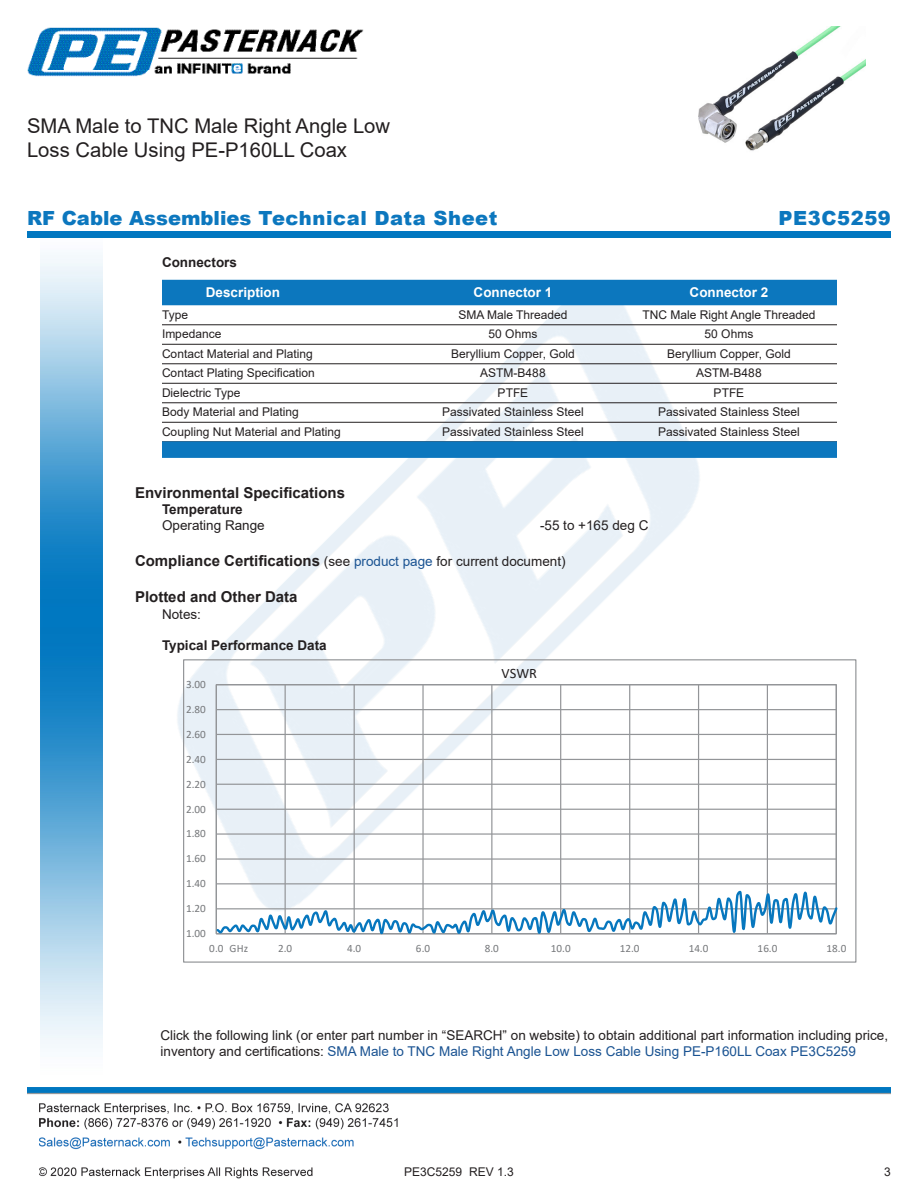
<style>
.page{position:relative;width:918px;height:1188px;background:#fff}
.page>*{position:absolute;margin:0;border:0;box-sizing:border-box;transform-origin:0 0}
.Web_Description_Para{font:20.25px/24.3px "Arial";color:#231f20}
.t1{font:900 19.5px "Arial";letter-spacing:.01em;color:#0c77be}
.t2{font:900 19.5px "Arial";letter-spacing:.03em;color:#0c77be}
.Head1_for_Compliance{font:700 15px "Arial";color:#231f20}
.Head1{font:700 15px "Arial";color:#231f20}
.t3{font:14.4px "Calibri";color:#231f20}
.Description_and_PN_L{font:13.5px/16.2px "Arial";color:#231f20}
.Specs_Para{font:13.5px "Arial";color:#231f20}
.Head2{font:700 13.5px "Arial";color:#231f20}
.Table_Header_Connect{font:700 13.5px "Arial";color:#fff}
.Head2_after_Head1{font:700 13.5px "Arial";color:#231f20}
.Table_Body_Connector{font:12px "Arial";color:#231f20}
.t4{font:11.1px "Calibri";letter-spacing:.01em;color:#76787b}
.s1{font-weight:400;font-size:13.5px}
.s2{font-weight:400;font-size:13.5px;color:#1a5392}
.s3{color:#1a5392}
</style>
<div class="page">
<img style="left:39px;top:1103px;width:359px;height:76px">
<img style="left:102px;top:255px;width:719px;height:715px">
<img style="left:27px;top:1088px;width:864px;height:7px">
<img style="left:40px;top:237px;width:62px;height:811px">
<div style="left:27px;top:231px;width:864px;height:6px;background:#0177c0"></div>
<img style="left:27px;top:27px;width:337px;height:50px">
<div style="left:162px;top:280px;width:675px;height:25px;background:#0c77be"></div>
<hr style="left:162px;top:325px;width:675px;height:1px;background:#231f20">
<hr style="left:162px;top:344px;width:675px;height:1px;background:#231f20">
<hr style="left:162px;top:364px;width:675px;height:1px;background:#231f20">
<hr style="left:162px;top:383px;width:675px;height:1px;background:#231f20">
<hr style="left:162px;top:403px;width:675px;height:1px;background:#231f20">
<hr style="left:162px;top:422px;width:675px;height:1px;background:#231f20">
<div style="left:162px;top:441px;width:675px;height:17px;background:#0c77be"></div>
<hr style="left:216px;top:883px;width:620px;height:1px;background:#939598">
<hr style="left:216px;top:858px;width:620px;height:2px;background:#939598">
<hr style="left:216px;top:833px;width:620px;height:2px;background:#939598">
<hr style="left:216px;top:809px;width:620px;height:1px;background:#939598">
<hr style="left:216px;top:784px;width:620px;height:1px;background:#939598">
<hr style="left:216px;top:759px;width:620px;height:1px;background:#939598">
<hr style="left:216px;top:734px;width:620px;height:1px;background:#939598">
<hr style="left:216px;top:709px;width:620px;height:1px;background:#939598">
<hr style="left:285px;top:685px;width:1px;height:249px;background:#939598">
<hr style="left:354px;top:685px;width:1px;height:249px;background:#939598">
<hr style="left:422px;top:685px;width:2px;height:249px;background:#939598">
<hr style="left:491px;top:685px;width:1px;height:249px;background:#939598">
<hr style="left:560px;top:685px;width:1px;height:249px;background:#939598">
<hr style="left:629px;top:685px;width:1px;height:249px;background:#939598">
<hr style="left:698px;top:685px;width:1px;height:249px;background:#939598">
<hr style="left:767px;top:685px;width:1px;height:249px;background:#939598">
<hr style="left:216px;top:685px;width:1px;height:249px;background:#939598">
<svg style="left:216px;top:891px;width:621px;height:44px"></svg>
<div style="left:225px;top:938px;width:28px;height:19px;background:#fff"></div>
<img style="left:698px;top:27px;width:168px;height:124px">
<h1 class="Web_Description_Para" style="left:27px;top:114px;width:365px">SMA Male to TNC Male Right Angle Low<br>Loss Cable Using PE-P160LL Coax</h1>
<p class="t1" style="left:27px;top:204px;width:472px">RF Cable Assemblies Technical Data Sheet</p>
<p class="t2" style="left:779px;top:204px;width:114px">PE3C5259</p>
<p class="Head2" style="left:162px;top:253px;width:77px">Connectors</p>
<p class="Table_Header_Connect" style="left:206px;top:283px;width:76px">Description</p>
<p class="Table_Header_Connect" style="left:474px;top:283px;width:80px">Connector 1</p>
<p class="Table_Header_Connect" style="left:690px;top:283px;width:80px">Connector 2</p>
<p class="Table_Body_Connector" style="left:162px;top:306px;width:28px">Type</p>
<p class="Table_Body_Connector" style="left:458px;top:306px;width:111px">SMA Male Threaded</p>
<p class="Table_Body_Connector" style="left:642px;top:306px;width:175px">TNC Male Right Angle Threaded</p>
<p class="Table_Body_Connector" style="left:162px;top:326px;width:61px">Impedance</p>
<p class="Table_Body_Connector" style="left:489px;top:326px;width:50px">50 Ohms</p>
<p class="Table_Body_Connector" style="left:705px;top:326px;width:50px">50 Ohms</p>
<p class="Table_Body_Connector" style="left:162px;top:345px;width:152px">Contact Material and Plating</p>
<p class="Table_Body_Connector" style="left:451px;top:345px;width:125px">Beryllium Copper, Gold</p>
<p class="Table_Body_Connector" style="left:667px;top:345px;width:125px">Beryllium Copper, Gold</p>
<p class="Table_Body_Connector" style="left:162px;top:365px;width:154px">Contact Plating Specification</p>
<p class="Table_Body_Connector" style="left:480px;top:365px;width:67px">ASTM-B488</p>
<p class="Table_Body_Connector" style="left:696px;top:365px;width:67px">ASTM-B488</p>
<p class="Table_Body_Connector" style="left:162px;top:384px;width:80px">Dielectric Type</p>
<p class="Table_Body_Connector" style="left:498px;top:384px;width:32px">PTFE</p>
<p class="Table_Body_Connector" style="left:714px;top:384px;width:32px">PTFE</p>
<p class="Table_Body_Connector" style="left:162px;top:404px;width:138px">Body Material and Plating</p>
<p class="Table_Body_Connector" style="left:442px;top:404px;width:143px">Passivated Stainless Steel</p>
<p class="Table_Body_Connector" style="left:658px;top:404px;width:143px">Passivated Stainless Steel</p>
<p class="Table_Body_Connector" style="left:162px;top:423px;width:180px">Coupling Nut Material and Plating</p>
<p class="Table_Body_Connector" style="left:442px;top:423px;width:143px">Passivated Stainless Steel</p>
<p class="Table_Body_Connector" style="left:658px;top:423px;width:143px">Passivated Stainless Steel</p>
<p class="Head1" style="left:135px;top:482px;width:212px">Environmental Specifications</p>
<p class="Head2_after_Head1" style="left:162px;top:500px;width:82px">Temperature</p>
<p class="Specs_Para" style="left:162px;top:516px;width:104px">Operating Range</p>
<p class="Specs_Para" style="left:540px;top:516px;width:110px">-55 to +165 deg C</p>
<p class="Head1_for_Compliance" style="left:135px;top:551px;width:432px">Compliance Certifications <span class="s1">(see</span> <span class="s2">product page</span> <span class="s1">for current document)</span></p>
<p class="Head1_for_Compliance" style="left:135px;top:587px;width:164px">Plotted and Other Data</p>
<p class="Specs_Para" style="left:162px;top:605px;width:41px">Notes:</p>
<p class="Head2" style="left:162px;top:636px;width:166px">Typical Performance Data</p>
<p class="t4" style="left:186px;top:677px;width:21px">3.00</p>
<p class="t4" style="left:186px;top:702px;width:21px">2.80</p>
<p class="t4" style="left:186px;top:726px;width:21px">2.60</p>
<p class="t4" style="left:186px;top:751px;width:21px">2.40</p>
<p class="t4" style="left:186px;top:776px;width:21px">2.20</p>
<p class="t4" style="left:186px;top:801px;width:21px">2.00</p>
<p class="t4" style="left:186px;top:826px;width:21px">1.80</p>
<p class="t4" style="left:186px;top:851px;width:21px">1.60</p>
<p class="t4" style="left:186px;top:876px;width:21px">1.40</p>
<p class="t4" style="left:186px;top:901px;width:21px">1.20</p>
<p class="t4" style="left:186px;top:926px;width:21px">1.00</p>
<p class="t3" style="left:502px;top:663px;width:37px">VSWR</p>
<p class="t4" style="left:209px;top:940px;width:40px">0.0 GHz</p>
<p class="t4" style="left:278px;top:940px;width:16px">2.0</p>
<p class="t4" style="left:347px;top:940px;width:16px">4.0</p>
<p class="t4" style="left:416px;top:940px;width:16px">6.0</p>
<p class="t4" style="left:485px;top:940px;width:16px">8.0</p>
<p class="t4" style="left:551px;top:940px;width:21px">10.0</p>
<p class="t4" style="left:620px;top:940px;width:21px">12.0</p>
<p class="t4" style="left:689px;top:940px;width:21px">14.0</p>
<p class="t4" style="left:758px;top:940px;width:21px">16.0</p>
<p class="t4" style="left:826px;top:940px;width:21px">18.0</p>
<p class="Description_and_PN_L" style="left:160px;top:1027px;width:729px">Click the following link (or enter part number in “SEARCH” on website) to obtain additional part information including price, inventory and certifications: <span class="s3">SMA Male to TNC Male Right Angle Low Loss Cable Using PE-P160LL Coax PE3C5259</span></p>
<p class="Table_Body_Connector" style="left:404px;top:1163px;width:111px">PE3C5259 REV 1.3</p>
<p class="Table_Body_Connector" style="left:884px;top:1164px;width:8px">3</p>
</div>
